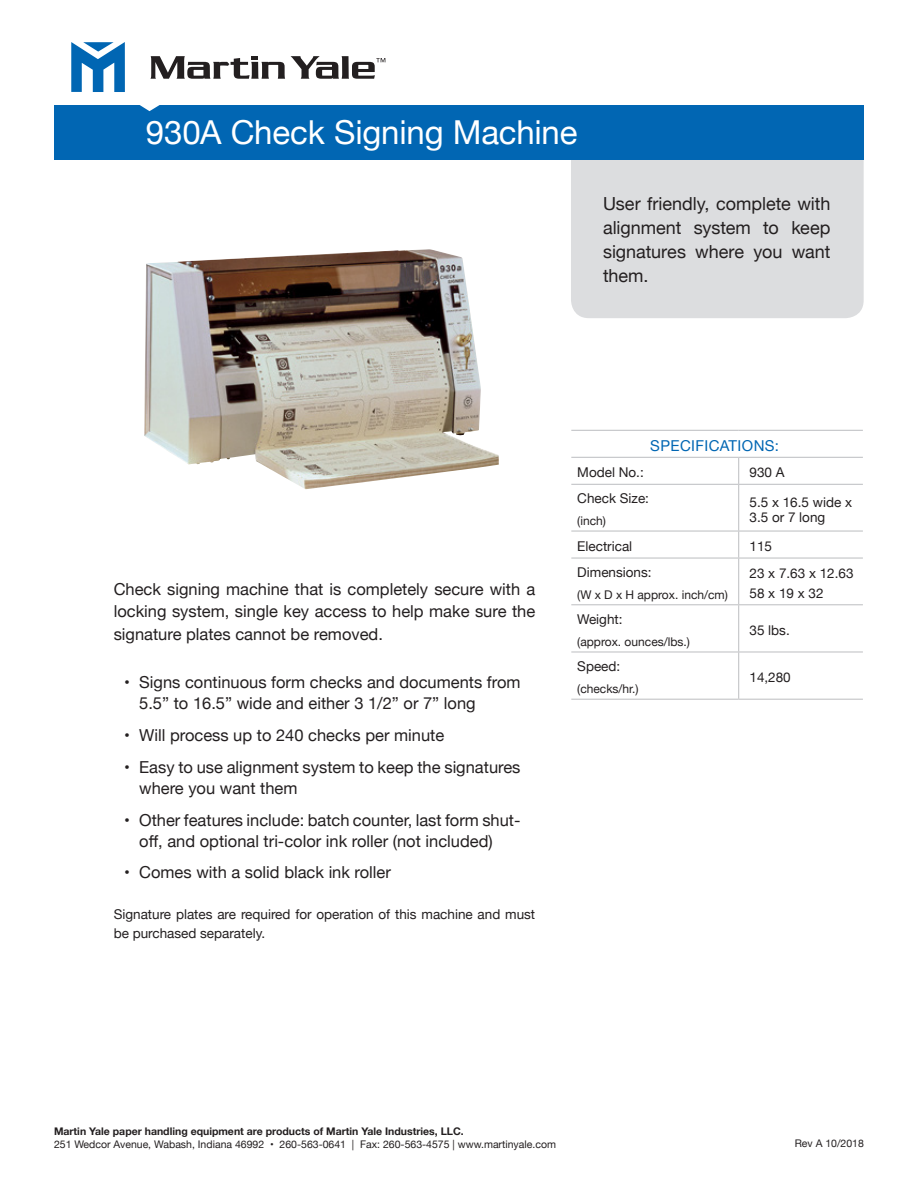
<style>
.page{position:relative;width:918px;height:1188px;background:#fff}
.page>*{position:absolute;margin:0;border:0;box-sizing:border-box;transform-origin:0 0}
.t1{font:33px "Helvetica Neue";letter-spacing:-.005em;color:#fff}
.t2{font:18px/24px "Helvetica Neue";color:#231f20;text-align:justify}
.t3{font:16.5px/21px "Helvetica Neue";color:#231f20}
.t4{font:15px "Helvetica Neue";letter-spacing:.025em;color:#0166b3}
.t5{font:13.5px/19.5px "Helvetica Neue";color:#231f20}
.t6{font:12px "Helvetica Neue";color:#231f20}
.t7{font:10.5px "Helvetica Neue";color:#231f20}
.t8{font:700 10.5px "Helvetica Neue";color:#231f20}
</style>
<div class="page">
<div style="left:571px;top:160px;width:293px;height:158px;background:#dcdddf"></div>
<svg style="left:150px;top:56px;width:235px;height:23px"></svg>
<svg style="left:71px;top:42px;width:54px;height:50px"></svg>
<div style="left:54px;top:105px;width:810px;height:55px;background:#0166b3"></div>
<svg style="left:140px;top:105px;width:20px;height:6px"></svg>
<hr style="left:571px;top:430px;width:168px;height:1px;background:#bcbdc0">
<hr style="left:739px;top:430px;width:124px;height:1px;background:#bcbdc0">
<hr style="left:571px;top:457px;width:168px;height:1px;background:#bcbdc0">
<hr style="left:739px;top:457px;width:124px;height:1px;background:#bcbdc0">
<svg style="left:738px;top:458px;width:1px;height:26px"></svg>
<hr style="left:571px;top:484px;width:168px;height:1px;background:#bcbdc0">
<hr style="left:739px;top:484px;width:124px;height:1px;background:#bcbdc0">
<hr style="left:738px;top:485px;width:1px;height:46px;background:#bcbdc0">
<hr style="left:571px;top:531px;width:168px;height:1px;background:#bcbdc0">
<hr style="left:739px;top:531px;width:124px;height:1px;background:#bcbdc0">
<svg style="left:738px;top:531px;width:1px;height:27px"></svg>
<hr style="left:571px;top:558px;width:168px;height:1px;background:#bcbdc0">
<hr style="left:739px;top:558px;width:124px;height:1px;background:#bcbdc0">
<hr style="left:738px;top:558px;width:1px;height:46px;background:#bcbdc0">
<hr style="left:571px;top:604px;width:168px;height:1px;background:#bcbdc0">
<hr style="left:739px;top:604px;width:124px;height:1px;background:#bcbdc0">
<hr style="left:738px;top:605px;width:1px;height:47px;background:#bcbdc0">
<hr style="left:571px;top:652px;width:168px;height:1px;background:#bcbdc0">
<hr style="left:739px;top:652px;width:124px;height:1px;background:#bcbdc0">
<hr style="left:738px;top:652px;width:1px;height:47px;background:#bcbdc0">
<hr style="left:571px;top:699px;width:168px;height:1px;background:#bcbdc0">
<hr style="left:739px;top:699px;width:124px;height:1px;background:#bcbdc0">
<img style="left:144px;top:249px;width:355px;height:240px">
<p class="t1" style="left:146px;top:109px;width:433px">930A Check Signing Machine</p>
<p class="t2" style="left:603px;top:192px;width:229px">User friendly, complete with alignment system to keep signatures where you want them.</p>
<p class="t4" style="left:650px;top:435px;width:130px">SPECIFICATIONS:</p>
<p class="t3" style="left:114px;top:579px;width:423px;line-height:22.5px;text-align:justify">Check signing machine that is completely secure with a locking system, single key access to help make sure the signature plates cannot be removed.</p>
<p class="t3" style="left:139px;top:673px;width:383px;text-indent:-15px">• Signs continuous form checks and documents from<br>5.5” to 16.5” wide and either 3 1/2” or 7” long</p>
<p class="t3" style="left:124px;top:726px;width:322px">• Will process up to 240 checks per minute</p>
<p class="t3" style="left:139px;top:757px;width:383px;text-indent:-15px">• Easy to use alignment system to keep the signatures where you want them</p>
<p class="t3" style="left:139px;top:810px;width:383px;text-indent:-15px">• Other features include: batch counter, last form shut&shy;off, and optional tri-color ink roller (not included)</p>
<p class="t3" style="left:124px;top:863px;width:268px">• Comes with a solid black ink roller</p>
<p class="t5" style="left:114px;top:905px;width:423px">Signature plates are required for operation of this machine and must be purchased separately.</p>
<p class="t5" style="left:577px;top:463px;width:68px">Model No.:</p>
<p class="t5" style="left:750px;top:463px;width:37px">930 A</p>
<p class="t5" style="left:577px;top:489px;width:73px">Check Size:</p>
<p class="t6" style="left:577px;top:512px;width:30px">(inch)</p>
<p class="t5" style="left:750px;top:495px;width:104px;line-height:15px">5.5 x 16.5 wide x<br>3.5 or 7 long</p>
<p class="t5" style="left:577px;top:537px;width:56px">Electrical</p>
<p class="t5" style="left:750px;top:537px;width:24px">115</p>
<p class="t5" style="left:577px;top:563px;width:76px">Dimensions:</p>
<p class="t6" style="left:577px;top:586px;width:152px">(W x D x H approx. inch/cm)</p>
<p class="t5" style="left:750px;top:564px;width:106px">23 x 7.63 x 12.63<br>58 x 19 x 32</p>
<p class="t5" style="left:577px;top:610px;width:47px">Weight:</p>
<p class="t6" style="left:577px;top:633px;width:114px">(approx. ounces/lbs.)</p>
<p class="t5" style="left:577px;top:657px;width:45px">Speed:</p>
<p class="t6" style="left:577px;top:680px;width:63px">(checks/hr.)</p>
<p class="t5" style="left:750px;top:621px;width:42px">35 lbs.</p>
<p class="t5" style="left:750px;top:668px;width:43px">14,280</p>
<p class="t8" style="left:54px;top:1123px;width:411px">Martin Yale paper handling equipment are products of Martin Yale Industries, LLC.</p>
<p class="t7" style="left:54px;top:1137px;width:504px">251 Wedcor Avenue, Wabash, Indiana 46992 • 260-563-0641 | Fax: 260-563-4575 | www.martinyale.com</p>
<p class="t7" style="left:795px;top:1136px;width:71px">Rev A 10/2018</p>
</div>
